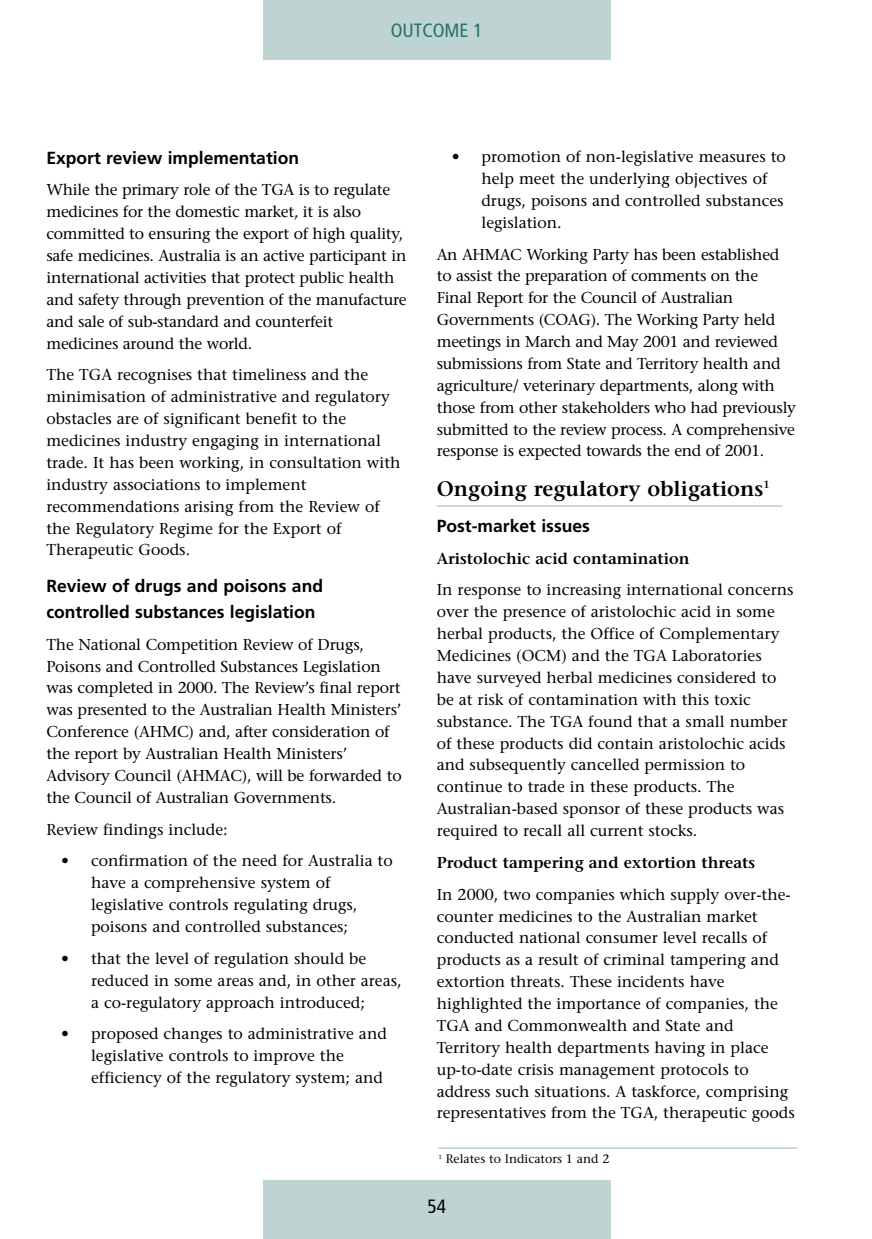
<style>
.page{position:relative;width:872px;height:1239px;background:#fff}
.page>*{position:absolute;margin:0;border:0;box-sizing:border-box;transform-origin:0 0}
.t1{font:600 21px "Stone Serif";color:#000}
.t2{font:condensed 19.25px "Frutiger";color:#28706b}
.t3{font:condensed 19.25px "Frutiger";color:#000}
.t4{font:700 17.5px/26.2px "Frutiger";color:#000}
.t5{font:15.75px/21.9px "Stone Serif";color:#000}
.t6{font:600 15.75px "Stone Serif";color:#000}
.t7{font:12.25px "Stone Serif";color:#000}
</style>
<div class="page">
<hr style="left:437px;top:506px;width:345px;height:1px;background:#94b8b5">
<div style="left:263px;top:0;width:347px;height:60px;background:#bed4d3"></div>
<div style="left:263px;top:1181px;width:347px;height:58px;background:#bed4d3"></div>
<hr style="left:438px;top:1148px;width:359px;height:1px;background:#94b8b5">
<p class="t2" style="left:391px;top:23px;width:94px">OUTCOME 1</p>
<p class="t4" style="left:46px;top:146px;width:254px">Export review implementation</p>
<p class="t5" style="left:46px;top:181px;width:362px">While the primary role of the TGA is to regulate medicines for the domestic market, it is also committed to ensuring the export of high quality, safe medicines. Australia is an active participant in international activities that protect public health and safety through prevention of the manufacture and sale of sub-standard and counterfeit medicines around the world.</p>
<p class="t5" style="left:46px;top:366px;width:355px">The TGA recognises that timeliness and the minimisation of administrative and regulatory obstacles are of significant benefit to the medicines industry engaging in international trade. It has been working, in consultation with industry associations to implement recommendations arising from the Review of the Regulatory Regime for the Export of Therapeutic Goods.</p>
<p class="t4" style="left:46px;top:574px;width:278px">Review of drugs and poisons and controlled substances legislation</p>
<p class="t5" style="left:46px;top:635px;width:357px">The National Competition Review of Drugs, Poisons and Controlled Substances Legislation was completed in 2000. The Review’s final report was presented to the Australian Health Ministers’ Conference (AHMC) and, after consideration of the report by Australian Health Ministers’ Advisory Council (AHMAC), will be forwarded to the Council of Australian Governments.</p>
<p class="t5" style="left:46px;top:820px;width:183px">Review findings include:</p>
<p class="t5" style="left:91px;top:852px;width:303px;text-indent:-30px">• confirmation of the need for Australia to have a comprehensive system of legislative controls regulating drugs, poisons and controlled substances;</p>
<p class="t5" style="left:91px;top:949px;width:312px;text-indent:-30px">• that the level of regulation should be reduced in some areas and, in other areas, a co-regulatory approach introduced;</p>
<p class="t5" style="left:91px;top:1025px;width:297px;text-indent:-30px">• proposed changes to administrative and legislative controls to improve the efficiency of the regulatory system; and</p>
<p class="t5" style="left:481px;top:147px;width:306px;text-indent:-30px">• promotion of non-legislative measures to help meet the underlying objectives of drugs, poisons and controlled substances legislation.</p>
<p class="t5" style="left:437px;top:245px;width:361px">An AHMAC Working Party has been established to assist the preparation of comments on the Final Report for the Council of Australian Governments (COAG). The Working Party held meetings in March and May 2001 and reviewed submissions from State and Territory health and agriculture/ veterinary departments, along with those from other stakeholders who had previously submitted to the review process. A comprehensive response is expected towards the end of 2001.</p>
<h1 class="t1" style="left:437px;top:480px;width:334px">Ongoing regulatory obligations<sup>1</sup></h1>
<p class="t4" style="left:437px;top:514px;width:155px">Post-market issues</p>
<p class="t6" style="left:437px;top:552px;width:254px">Aristolochic acid contamination</p>
<p class="t5" style="left:437px;top:581px;width:358px">In response to increasing international concerns over the presence of aristolochic acid in some herbal products, the Office of Complementary Medicines (OCM) and the TGA Laboratories have surveyed herbal medicines considered to be at risk of contamination with this toxic substance. The TGA found that a small number of these products did contain aristolochic acids and subsequently cancelled permission to continue to trade in these products. The Australian-based sponsor of these products was required to recall all current stocks.</p>
<p class="t6" style="left:437px;top:856px;width:320px">Product tampering and extortion threats</p>
<p class="t5" style="left:437px;top:885px;width:359px">In 2000, two companies which supply over-the&shy;counter medicines to the Australian market conducted national consumer level recalls of products as a result of criminal tampering and extortion threats. These incidents have highlighted the importance of companies, the TGA and Commonwealth and State and Territory health departments having in place up-to-date crisis management protocols to address such situations. A taskforce, comprising representatives from the TGA, therapeutic goods</p>
<p class="t7" style="left:438px;top:1154px;width:172px"><sup>1</sup> Relates to Indicators 1 and 2</p>
<p class="t3" style="left:427px;top:1199px;width:20px">54</p>
</div>
